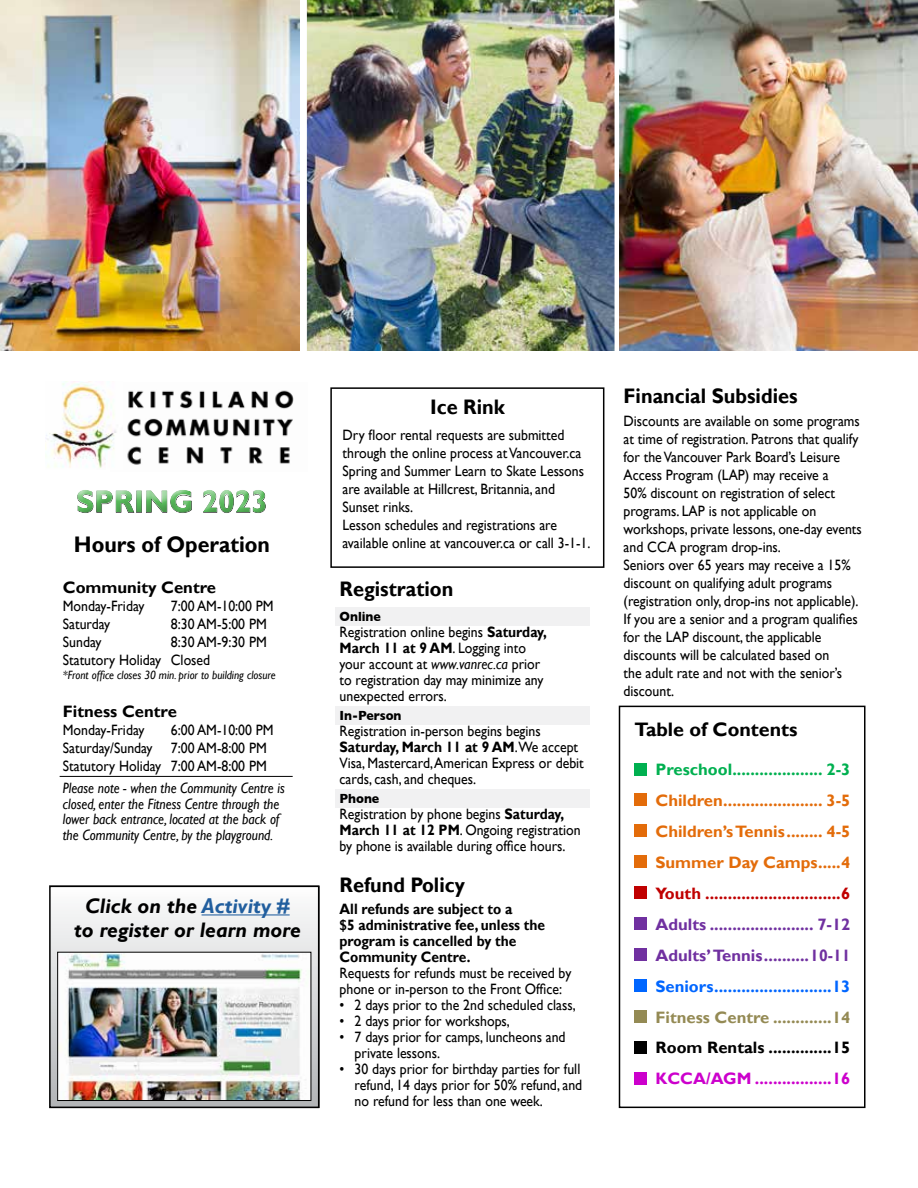
<style>
.page{position:relative;width:918px;height:1188px;background:#fff}
.page>*{position:absolute;margin:0;border:0;box-sizing:border-box;transform-origin:0 0}
.t1{font:700 31.5px "Gill Sans";color:#58ba5b;scale:.95 1}
.t2{font:700 22.5px "Gill Sans";color:#000;scale:.95 1}
.t3{font:italic 700 21px/24px "Gill Sans";color:#000;text-align:center}
.t4{font:700 21px "Gill Sans";color:#000;scale:.95 1}
.t5{font:700 19.5px "Gill Sans";color:#000}
.t6{font:700 16.5px/30.9px "Gill Sans";color:#e36c0a;text-align:justify}
.t7{font:700 16.5px/30.9px "Gill Sans";color:#7030a0}
.t8{font:700 16.5px "Gill Sans";color:#000}
.t9{font:700 16.5px "Gill Sans";color:#c00000}
.t10{font:700 16.5px "Gill Sans";color:#06f}
.t11{font:700 16.5px "Gill Sans";color:#00b050}
.t12{font:700 16.5px "Gill Sans";color:#948a54}
.t13{font:700 16.5px "Gill Sans";color:#c0c}
.t14{font:15px/18px "Gill Sans";color:#000;scale:.92 1}
.t15{font:italic 15px/15.6px "Gill Sans";color:#000;scale:.89 1}
.t16{font:700 15px/16px "Gill Sans";color:#000;scale:.92 1}
.t17{font:700 13.5px "Gill Sans";color:#000;scale:.92 1}
.t18{font:italic 12px "Gill Sans";color:#000;scale:.92 1}
.s1{color:#215e9e}
.s2{font-weight:700}
.s3{font-style:italic}
</style>
<div class="page">
<img style="left:127px;top:390px;width:167px;height:74px">
<img style="left:46px;top:381px;width:70px;height:87px">
<img style="left:127px;top:444px;width:16px;height:21px">
<div style="left:619px;top:706px;width:247px;height:402px;border:2px solid #000"></div>
<div style="left:635px;top:763px;width:12px;height:12px;background:#00b050"></div>
<div style="left:635px;top:794px;width:12px;height:12px;background:#e36c0a"></div>
<div style="left:635px;top:825px;width:12px;height:12px;background:#e36c0a"></div>
<div style="left:635px;top:855px;width:12px;height:13px;background:#e36c0a"></div>
<div style="left:635px;top:886px;width:12px;height:13px;background:#c00000"></div>
<div style="left:635px;top:917px;width:12px;height:13px;background:#7030a0"></div>
<div style="left:635px;top:948px;width:12px;height:13px;background:#7030a0"></div>
<div style="left:635px;top:979px;width:12px;height:13px;background:#06f"></div>
<div style="left:635px;top:1010px;width:12px;height:13px;background:#948a54"></div>
<div style="left:635px;top:1041px;width:12px;height:12px;background:#000"></div>
<div style="left:635px;top:1072px;width:12px;height:12px;background:#c0c"></div>
<img style="left:307px;top:0;width:611px;height:351px">
<img style="left:0;top:0;width:300px;height:351px">
<div style="left:69px;top:486px;width:208px;height:38px;background:#000;opacity:.2"></div>
<div style="left:330px;top:387px;width:274px;height:181px;border:2px solid #000"></div>
<div style="left:335px;top:607px;width:255px;height:19px;background:#f1f1f2"></div>
<div style="left:335px;top:706px;width:255px;height:19px;background:#f1f1f2"></div>
<div style="left:335px;top:789px;width:255px;height:19px;background:#f1f1f2"></div>
<hr style="left:60px;top:776px;width:233px;height:1px;background:#000">
<div style="left:50px;top:886px;width:269px;height:221px;background:linear-gradient(to bottom,#fcfcfd,#b2b4b7)"></div>
<div style="left:49px;top:886px;width:270px;height:222px;border:2px solid #000"></div>
<hr style="left:202px;top:914px;width:88px;height:1px;background:#215e9e">
<img style="left:59px;top:954px;width:250px;height:145px">
<div style="left:57px;top:952px;width:254px;height:149px;border:1px solid #000"></div>
<hr style="left:615px;top:0;width:4px;height:351px;background:#fff">
<h1 class="t1" style="left:76px;top:483px;width:204px">SPRING 2023</h1>
<h2 class="t2" style="left:74px;top:531px;width:208px">Hours of Operation</h2>
<p class="t8" style="left:63px;top:578px;width:155px">Community Centre</p>
<p class="t14" style="left:63px;top:598px;width:90px">Monday-Friday</p>
<p class="t14" style="left:171px;top:598px;width:113px">7:00 AM-10:00 PM</p>
<p class="t14" style="left:63px;top:616px;width:53px">Saturday</p>
<p class="t14" style="left:171px;top:616px;width:106px">8:30 AM-5:00 PM</p>
<p class="t14" style="left:63px;top:634px;width:43px">Sunday</p>
<p class="t14" style="left:63px;top:634px;width:223px;text-indent:108px">8:30 AM-9:30 PM<br>Statutory Holiday Closed</p>
<p class="t18" style="left:63px;top:668px;width:233px">*Front office closes 30 min. prior to building closure</p>
<p class="t8" style="left:63px;top:701px;width:115px">Fitness Centre</p>
<p class="t14" style="left:63px;top:721px;width:90px">Monday-Friday</p>
<p class="t14" style="left:63px;top:721px;width:231px;text-indent:108px">6:00 AM-10:00 PM<br>Saturday/Sunday 7:00 AM-8:00 PM<br>Statutory Holiday 7:00 AM-8:00 PM</p>
<p class="t15" style="left:63px;top:780px;width:251px">Please note - when the Community Centre is closed, enter the Fitness Centre through the lower back entrance, located at the back of the Community Centre, by the playground.</p>
<h3 class="t3" style="left:74px;top:895px;width:228px">Click on the <span class="s1">Activity # </span>to register or learn more</h3>
<h3 class="t3" style="left:68px;top:917px;width:108px">Looking for</h3>
<h3 class="t4" style="left:430px;top:394px;width:80px">Ice Rink</h3>
<p class="t14" style="left:343px;top:426px;width:271px">Dry floor rental requests are submitted through the online process at Vancouver.ca Spring and Summer Learn to Skate Lessons are available at Hillcrest, Britannia, and Sunset rinks.<br>Lesson schedules and registrations are available online at vancouver.ca or call 3-1-1.</p>
<h3 class="t4" style="left:340px;top:577px;width:121px">Registration</h3>
<p class="t17" style="left:340px;top:605px;width:46px">Online</p>
<p class="t14" style="left:340px;top:624px;width:227px;line-height:16px">Registration online begins <span class="s2">Saturday,<br>March 11 at 9 AM</span>. Logging into your account at <span class="s3">www.vanrec.ca</span> prior to registration day may minimize any unexpected errors.</p>
<p class="t17" style="left:340px;top:705px;width:69px">In-Person</p>
<p class="t14" style="left:340px;top:723px;width:267px;line-height:16px">Registration in-person begins begins <span class="s2">Saturday, March 11 at 9 AM</span>.We accept Visa, Mastercard, American Express or debit cards, cash, and cheques.</p>
<p class="t17" style="left:340px;top:788px;width:45px">Phone</p>
<p class="t14" style="left:340px;top:806px;width:264px;line-height:16px">Registration by phone begins <span class="s2">Saturday,<br>March 11 at 12 PM</span>. Ongoing registration by phone is available during office hours.</p>
<h3 class="t4" style="left:340px;top:873px;width:133px">Refund Policy</h3>
<p class="t16" style="left:340px;top:901px;width:225px">All refunds are subject to a<br>$5 administrative fee, unless the program is cancelled by the<br>Community Centre.</p>
<p class="t14" style="left:340px;top:965px;width:254px;line-height:16px">Requests for refunds must be received by phone or in-person to the Front Office:</p>
<p class="t14" style="left:340px;top:996px;width:258px">• 2 days prior to the 2nd scheduled class,</p>
<p class="t14" style="left:340px;top:1012px;width:187px">• 2 days prior for workshops,</p>
<p class="t14" style="left:355px;top:1029px;width:231px;line-height:16px;text-indent:-15px">• 7 days prior for camps, luncheons and private lessons.</p>
<p class="t14" style="left:355px;top:1062px;width:249px;line-height:16px;text-indent:-15px">• 30 days prior for birthday parties for full refund, 14 days prior for 50% refund, and no refund for less than one week.</p>
<h3 class="t4" style="left:624px;top:383px;width:185px">Financial Subsidies</h3>
<p class="t14" style="left:624px;top:412px;width:260px">Discounts are available on some programs at time of registration. Patrons that qualify for the Vancouver Park Board’s Leisure Access Program (LAP) may receive a<br>50% discount on registration of select programs. LAP is not applicable on workshops, private lessons, one-day events and CCA program drop-ins.<br>Seniors over 65 years may receive a 15% discount on qualifying adult programs (registration only, drop-ins not applicable).<br>If you are a senior and a program qualifies for the LAP discount, the applicable discounts will be calculated based on<br>the adult rate and not with the senior’s discount.</p>
<h3 class="t5" style="left:635px;top:718px;width:165px">Table of Contents</h3>
<p class="t11" style="left:655px;top:760px;width:197px">Preschool.................... 2-3</p>
<p class="t6" style="left:655px;top:786px;width:197px">Children...................... 3-5<br>Children’s Tennis........ 4-5<br>Summer Day Camps.....4</p>
<p class="t9" style="left:655px;top:883px;width:197px">Youth ..............................6</p>
<p class="t7" style="left:655px;top:909px;width:197px">Adults ....................... 7-12<br>Adults’ Tennis..........10-11</p>
<p class="t10" style="left:655px;top:976px;width:197px">Seniors..........................13</p>
<p class="t12" style="left:655px;top:1007px;width:197px">Fitness Centre .............14</p>
<p class="t8" style="left:655px;top:1038px;width:197px">Room Rentals ..............15</p>
<p class="t13" style="left:655px;top:1069px;width:197px">KCCA/AGM .................16</p>
</div>
